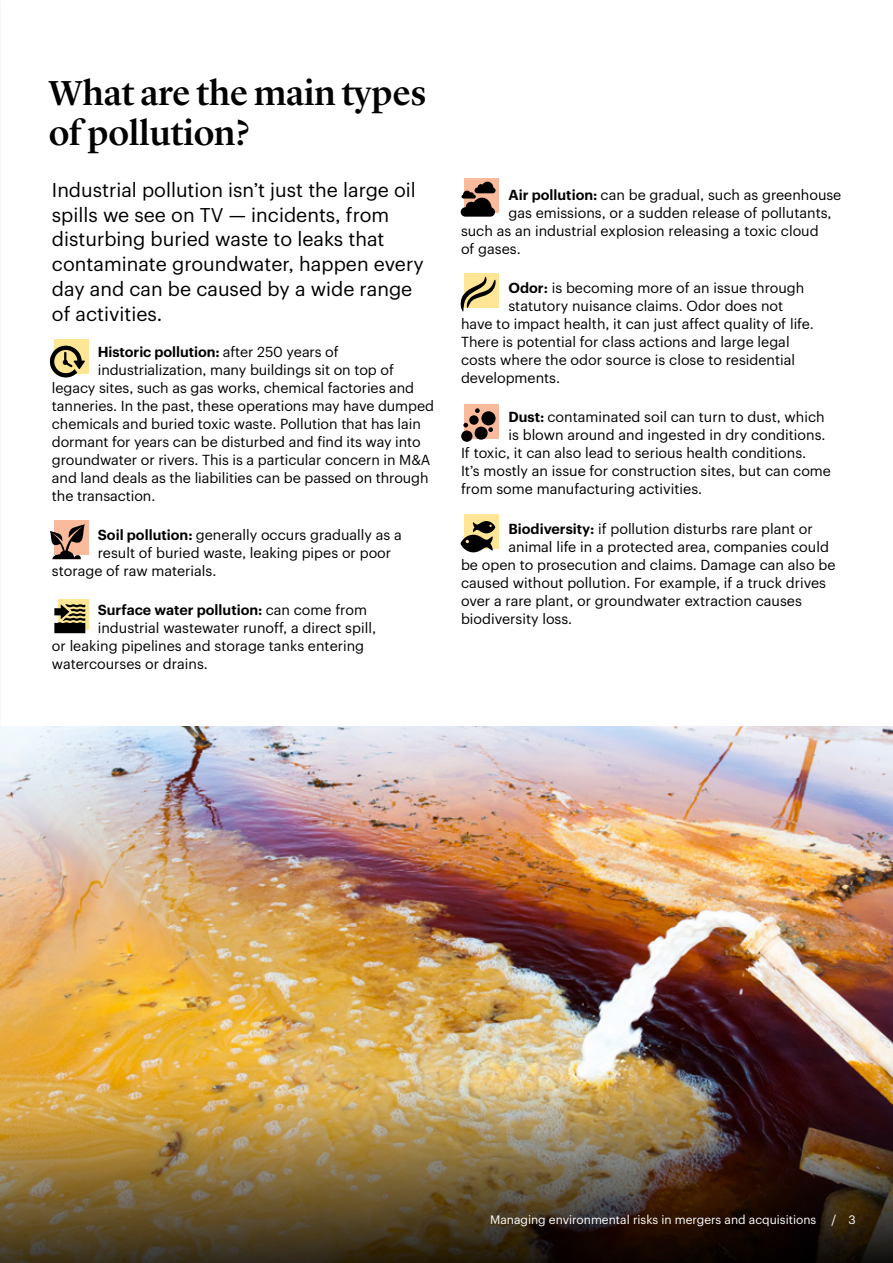
<style>
.page{position:relative;width:893px;height:1263px;background:#fff}
.page>*{position:absolute;margin:0;border:0;box-sizing:border-box;transform-origin:0 0}
.t1{font:500 36px/40.5px "Lyon Display";color:#000}
.t2{font:19.5px/24.8px "Graphik";color:#000}
.t3{font:14.25px "Graphik";color:#000}
.t4{font:600 14.25px "Graphik";letter-spacing:-.005em;color:#000}
.t5{font:12px "Graphik";color:#fff}
.s1{font-weight:400}
.s2{font-weight:600}
</style>
<div class="page">
<div style="left:464px;top:513px;width:35px;height:35px;background:#ffe697"></div>
<svg style="left:461px;top:521px;width:34px;height:31px"></svg>
<div style="left:54px;top:520px;width:35px;height:35px;background:#faba9c"></div>
<svg style="left:50px;top:524px;width:35px;height:35px"></svg>
<div style="left:464px;top:178px;width:35px;height:35px;background:#faba9c"></div>
<svg style="left:461px;top:182px;width:35px;height:35px"></svg>
<div style="left:54px;top:339px;width:35px;height:35px;background:#ffe697"></div>
<svg style="left:50px;top:346px;width:35px;height:31px"></svg>
<div style="left:464px;top:403px;width:35px;height:35px;background:#faba9c"></div>
<div style="left:481px;top:411px;width:15px;height:14px;background:#000;border-radius:50%"></div>
<svg style="left:469px;top:415px;width:10px;height:10px"></svg>
<svg style="left:475px;top:408px;width:5px;height:5px"></svg>
<div style="left:475px;top:427px;width:13px;height:13px;background:#000;border-radius:50%"></div>
<div style="left:461px;top:430px;width:11px;height:12px;background:#000;border-radius:50%"></div>
<svg style="left:488px;top:427px;width:5px;height:5px"></svg>
<svg style="left:463px;top:423px;width:5px;height:4px"></svg>
<div style="left:58px;top:599px;width:31px;height:31px;background:#ffe697"></div>
<svg style="left:54px;top:604px;width:31px;height:29px"></svg>
<div style="left:464px;top:273px;width:35px;height:35px;background:#ffe697"></div>
<svg style="left:461px;top:277px;width:35px;height:35px"></svg>
<img style="left:0;top:726px;width:893px;height:537px">
<h1 class="t1" style="left:49px;top:70px;width:379px">What are the main types of pollution?</h1>
<h2 class="t2" style="left:52px;top:176px;width:373px">Industrial pollution isn’t just the large oil spills we see on TV — incidents, from disturbing buried waste to leaks that contaminate groundwater, happen every day and can be caused by a wide range of activities.</h2>
<p class="t4" style="left:98px;top:341px;width:242px">Historic pollution: <span class="s1">after 250 years of</span></p>
<p class="t3" style="left:98px;top:359px;width:298px">industrialization, many buildings sit on top of</p>
<p class="t3" style="left:52px;top:377px;width:364px">legacy sites, such as gas works, chemical factories and</p>
<p class="t3" style="left:52px;top:395px;width:384px">tanneries. In the past, these operations may have dumped</p>
<p class="t3" style="left:52px;top:413px;width:370px">chemicals and buried toxic waste. Pollution that has lain</p>
<p class="t3" style="left:52px;top:431px;width:370px">dormant for years can be disturbed and find its way into</p>
<p class="t3" style="left:52px;top:449px;width:380px">groundwater or rivers. This is a particular concern in M&amp;A</p>
<p class="t3" style="left:52px;top:467px;width:378px">and land deals as the liabilities can be passed on through</p>
<p class="t3" style="left:52px;top:485px;width:105px">the transaction.</p>
<p class="t3" style="left:98px;top:524px;width:306px"><span class="s2">Soil pollution:</span> generally occurs gradually as a</p>
<p class="t3" style="left:98px;top:542px;width:295px">result of buried waste, leaking pipes or poor</p>
<p class="t3" style="left:52px;top:560px;width:166px">storage of raw materials.</p>
<p class="t4" style="left:98px;top:599px;width:271px">Surface water pollution: <span class="s1">can come from</span></p>
<p class="t3" style="left:98px;top:617px;width:280px">industrial wastewater runoff, a direct spill,</p>
<p class="t3" style="left:52px;top:635px;width:314px">or leaking pipelines and storage tanks entering</p>
<p class="t3" style="left:52px;top:653px;width:157px">watercourses or drains.</p>
<p class="t3" style="left:508px;top:184px;width:334px"><span class="s2">Air pollution:</span> can be gradual, such as greenhouse</p>
<p class="t3" style="left:508px;top:202px;width:325px">gas emissions, or a sudden release of pollutants,</p>
<p class="t3" style="left:461px;top:220px;width:359px">such as an industrial explosion releasing a toxic cloud</p>
<p class="t3" style="left:461px;top:238px;width:61px">of gases.</p>
<p class="t3" style="left:508px;top:277px;width:297px"><span class="s2">Odor:</span> is becoming more of an issue through</p>
<p class="t3" style="left:508px;top:295px;width:276px">statutory nuisance claims. Odor does not</p>
<p class="t3" style="left:461px;top:313px;width:354px">have to impact health, it can just affect quality of life.</p>
<p class="t3" style="left:461px;top:331px;width:330px">There is potential for class actions and large legal</p>
<p class="t3" style="left:461px;top:349px;width:336px">costs where the odor source is close to residential</p>
<p class="t3" style="left:461px;top:367px;width:101px">developments.</p>
<p class="t3" style="left:508px;top:407px;width:318px"><span class="s2">Dust:</span> contaminated soil can turn to dust, which</p>
<p class="t3" style="left:508px;top:425px;width:319px">is blown around and ingested in dry conditions.</p>
<p class="t3" style="left:461px;top:443px;width:347px">If toxic, it can also lead to serious health conditions.</p>
<p class="t3" style="left:461px;top:461px;width:372px">It’s mostly an issue for construction sites, but can come</p>
<p class="t3" style="left:461px;top:479px;width:243px">from some manufacturing activities.</p>
<p class="t3" style="left:508px;top:518px;width:306px"><span class="s2">Biodiversity:</span> if pollution disturbs rare plant or</p>
<p class="t3" style="left:508px;top:536px;width:322px">animal life in a protected area, companies could</p>
<p class="t3" style="left:461px;top:554px;width:376px">be open to prosecution and claims. Damage can also be</p>
<p class="t3" style="left:461px;top:572px;width:367px">caused without pollution. For example, if a truck drives</p>
<p class="t3" style="left:461px;top:590px;width:342px">over a rare plant, or groundwater extraction causes</p>
<p class="t3" style="left:461px;top:608px;width:113px">biodiversity loss.</p>
<p class="t5" style="left:490px;top:1210px;width:328px">Managing environmental risks in mergers and acquisitions</p>
<p class="t5" style="left:831px;top:1210px;width:26px">/ 3</p>
</div>
